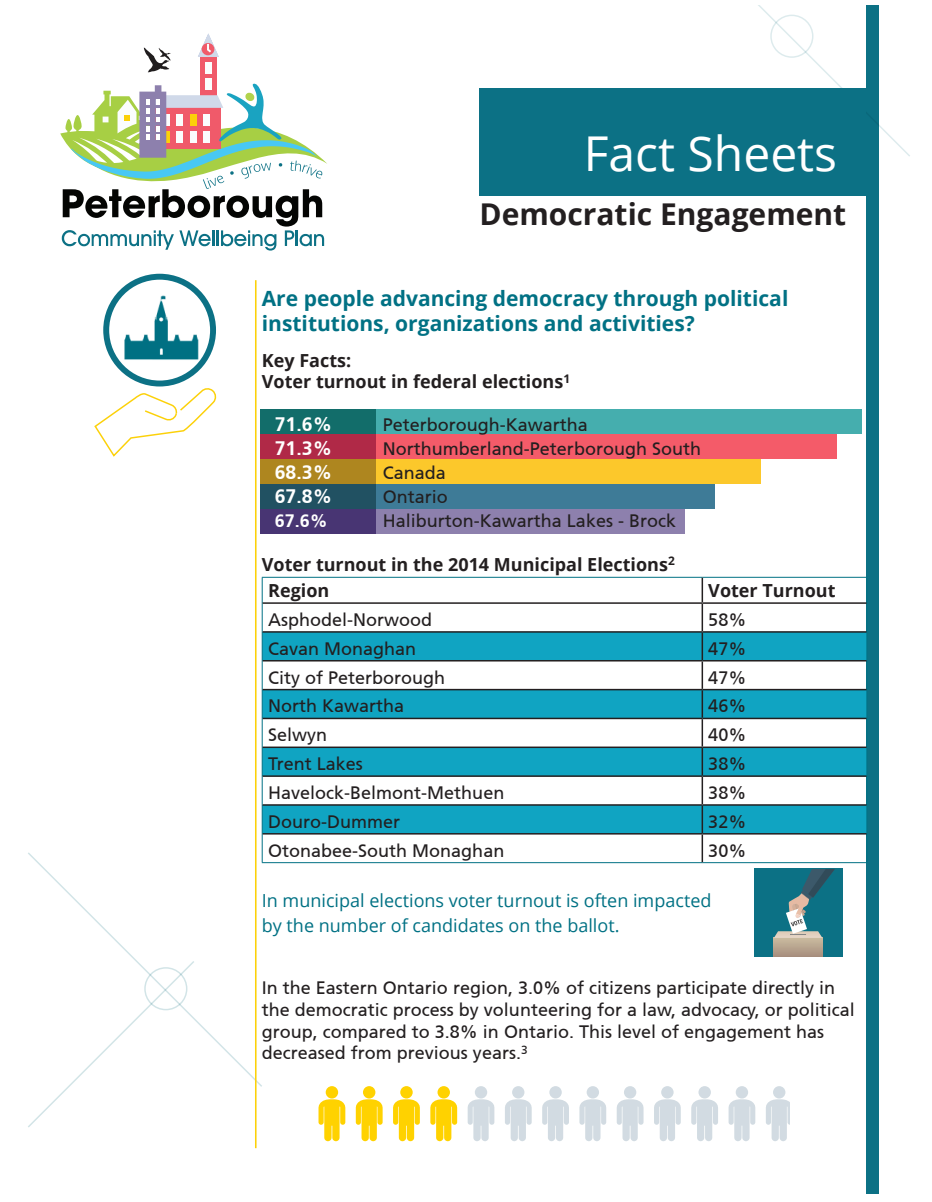
<style>
.page{position:relative;width:932px;height:1202px;background:#fff}
.page>*{position:absolute;margin:0;border:0;box-sizing:border-box;transform-origin:0 0}
.t1{font:48px "Open Sans";color:#fff}
.t2{font:700 30px "Open Sans";color:#231f20}
.t3{font:700 21px/25.2px "Open Sans";color:#017184}
.t4{font:700 19.5px "Articulate";color:#fff}
.t5{font:18px/21.6px "Articulate";color:#231f20}
.t6{font:700 18px/21.6px "Open Sans";color:#231f20}
.t7{font:18px/25.2px "Open Sans";color:#017184}
.t8{font:700 18px "Articulate";color:#fff}
</style>
<div class="page">
<svg style="left:28px;top:1086px;width:42px;height:41px"></svg>
<svg style="left:28px;top:852px;width:234px;height:234px"></svg>
<svg style="left:758px;top:5px;width:152px;height:152px"></svg>
<div style="left:865px;top:5px;width:13px;height:1188px;background:#0c7185"></div>
<div style="left:144px;top:967px;width:43px;height:43px;border:1px solid #8ebcc3;border-radius:50%"></div>
<div style="left:770px;top:15px;width:43px;height:43px;border:1px solid #8ebcc3;border-radius:50%"></div>
<svg style="left:94px;top:386px;width:122px;height:71px"></svg>
<img style="left:107px;top:277px;width:106px;height:106px">
<div style="left:103px;top:274px;width:113px;height:112px;border:6px solid #0c7185;border-radius:50%"></div>
<div style="left:479px;top:88px;width:386px;height:108px;background:#0c7185"></div>
<div style="left:200px;top:55px;width:17px;height:42px;background:#f05a6a"></div>
<div style="left:205px;top:63px;width:6px;height:11px;background:#fbfdfd"></div>
<div style="left:205px;top:78px;width:6px;height:12px;background:#fbfdfd"></div>
<svg style="left:198px;top:33px;width:21px;height:24px"></svg>
<svg style="left:60px;top:83px;width:267px;height:167px"></svg>
<svg style="left:144px;top:47px;width:27px;height:25px"></svg>
<hr style="left:255px;top:280px;width:1px;height:868px;background:#fcd109">
<div style="left:375px;top:434px;width:462px;height:25px;background:#f45b69"></div>
<div style="left:375px;top:459px;width:385px;height:25px;background:#fcc82b"></div>
<div style="left:375px;top:484px;width:340px;height:25px;background:#3e7b97"></div>
<div style="left:375px;top:509px;width:309px;height:25px;background:#8d80ad"></div>
<div style="left:375px;top:409px;width:487px;height:25px;background:#45aeae"></div>
<div style="left:260px;top:409px;width:115px;height:25px;background:#126d6a"></div>
<div style="left:260px;top:434px;width:115px;height:25px;background:#b02947"></div>
<div style="left:260px;top:459px;width:115px;height:25px;background:#ae861f"></div>
<div style="left:260px;top:484px;width:115px;height:25px;background:#215162"></div>
<div style="left:260px;top:509px;width:115px;height:25px;background:#483573"></div>
<div style="left:754px;top:869px;width:88px;height:88px;background:#0c7185"></div>
<div style="left:774px;top:937px;width:48px;height:20px;background:linear-gradient(to bottom,#ccbda1,#a8907f)"></div>
<svg style="left:774px;top:869px;width:60px;height:69px"></svg>
<svg style="left:263px;top:632px;width:603px;height:201px;fill:#10a4c2"></svg>
<hr style="left:262px;top:577px;width:440px;height:1px;background:#017184">
<hr style="left:702px;top:577px;width:165px;height:1px;background:#017184">
<svg style="left:262px;top:577px;width:1px;height:285px"></svg>
<svg style="left:866px;top:602px;width:1px;height:233px"></svg>
<hr style="left:262px;top:862px;width:440px;height:1px;background:#017184">
<hr style="left:702px;top:862px;width:165px;height:1px;background:#017184">
<hr style="left:701px;top:577px;width:2px;height:25px;background:#231f20">
<hr style="left:262px;top:602px;width:440px;height:2px;background:#231f20">
<hr style="left:702px;top:602px;width:164px;height:2px;background:#231f20">
<hr style="left:701px;top:604px;width:2px;height:27px;background:#231f20">
<hr style="left:262px;top:631px;width:440px;height:1px;background:#231f20">
<hr style="left:702px;top:631px;width:164px;height:1px;background:#231f20">
<hr style="left:701px;top:632px;width:2px;height:28px;background:#231f20">
<hr style="left:262px;top:660px;width:440px;height:1px;background:#231f20">
<hr style="left:702px;top:660px;width:164px;height:1px;background:#231f20">
<hr style="left:701px;top:661px;width:2px;height:28px;background:#231f20">
<hr style="left:262px;top:689px;width:440px;height:1px;background:#231f20">
<hr style="left:702px;top:689px;width:164px;height:1px;background:#231f20">
<hr style="left:701px;top:690px;width:2px;height:27px;background:#231f20">
<hr style="left:262px;top:717px;width:440px;height:2px;background:#231f20">
<hr style="left:702px;top:717px;width:164px;height:2px;background:#231f20">
<hr style="left:701px;top:719px;width:2px;height:27px;background:#231f20">
<hr style="left:262px;top:746px;width:440px;height:2px;background:#231f20">
<hr style="left:702px;top:746px;width:164px;height:2px;background:#231f20">
<hr style="left:701px;top:748px;width:2px;height:27px;background:#231f20">
<hr style="left:262px;top:775px;width:440px;height:2px;background:#231f20">
<hr style="left:702px;top:775px;width:164px;height:2px;background:#231f20">
<hr style="left:701px;top:777px;width:2px;height:27px;background:#231f20">
<hr style="left:262px;top:804px;width:440px;height:1px;background:#231f20">
<hr style="left:702px;top:804px;width:164px;height:1px;background:#231f20">
<hr style="left:701px;top:805px;width:2px;height:28px;background:#231f20">
<hr style="left:262px;top:833px;width:440px;height:1px;background:#231f20">
<hr style="left:702px;top:833px;width:164px;height:1px;background:#231f20">
<hr style="left:701px;top:834px;width:2px;height:28px;background:#231f20">
<svg style="left:318px;top:1099px;width:27px;height:42px"></svg>
<div style="left:363px;top:1086px;width:12px;height:12px;background:#ffd200;border-radius:50%"></div>
<svg style="left:355px;top:1099px;width:28px;height:42px"></svg>
<div style="left:400px;top:1086px;width:12px;height:12px;background:#ffd200;border-radius:50%"></div>
<svg style="left:393px;top:1099px;width:27px;height:42px"></svg>
<div style="left:437px;top:1086px;width:13px;height:12px;background:#ffd200;border-radius:50%"></div>
<svg style="left:430px;top:1099px;width:27px;height:42px"></svg>
<div style="left:475px;top:1086px;width:12px;height:12px;background:#d2dbe2;border-radius:50%"></div>
<svg style="left:467px;top:1099px;width:27px;height:42px"></svg>
<div style="left:512px;top:1086px;width:12px;height:12px;background:#d2dbe2;border-radius:50%"></div>
<svg style="left:505px;top:1099px;width:26px;height:42px"></svg>
<div style="left:549px;top:1086px;width:12px;height:12px;background:#d2dbe2;border-radius:50%"></div>
<svg style="left:542px;top:1099px;width:27px;height:42px"></svg>
<svg style="left:586px;top:1086px;width:13px;height:12px"></svg>
<svg style="left:579px;top:1099px;width:27px;height:42px"></svg>
<div style="left:624px;top:1086px;width:12px;height:12px;background:#d2dbe2;border-radius:50%"></div>
<svg style="left:616px;top:1099px;width:27px;height:42px"></svg>
<div style="left:661px;top:1086px;width:12px;height:12px;background:#d2dbe2;border-radius:50%"></div>
<svg style="left:654px;top:1099px;width:26px;height:42px"></svg>
<div style="left:698px;top:1086px;width:13px;height:12px;background:#d2dbe2;border-radius:50%"></div>
<svg style="left:691px;top:1099px;width:27px;height:42px"></svg>
<div style="left:735px;top:1086px;width:13px;height:12px;background:#d2dbe2;border-radius:50%"></div>
<svg style="left:728px;top:1099px;width:27px;height:42px"></svg>
<div style="left:773px;top:1086px;width:12px;height:12px;background:#d2dbe2;border-radius:50%"></div>
<svg style="left:766px;top:1099px;width:23px;height:42px"></svg>
<div style="left:326px;top:1086px;width:12px;height:12px;background:#ffd200;border-radius:50%"></div>
<h1 class="t1" style="left:583px;top:121px;width:255px">Fact Sheets</h1>
<h2 class="t2" style="left:479px;top:193px;width:368px">Democratic Engagement</h2>
<h4 class="t3" style="left:262px;top:285px;width:528px">Are people advancing democracy through political institutions, organizations and activities?</h4>
<h4 class="t6" style="left:262px;top:349px;width:310px">Key Facts:<br>Voter turnout in federal elections<sup>1</sup></h4>
<p class="t4" style="left:275px;top:413px;width:59px">71.6%</p>
<p class="t5" style="left:383px;top:414px;width:207px">Peterborough-Kawartha</p>
<p class="t4" style="left:275px;top:437px;width:59px">71.3%</p>
<p class="t5" style="left:383px;top:438px;width:320px">Northumberland-Peterborough South</p>
<p class="t4" style="left:275px;top:461px;width:59px">68.3%</p>
<p class="t5" style="left:383px;top:462px;width:65px">Canada</p>
<p class="t4" style="left:275px;top:485px;width:59px">67.8%</p>
<p class="t5" style="left:383px;top:486px;width:67px">Ontario</p>
<p class="t8" style="left:275px;top:510px;width:55px">67.6%</p>
<p class="t5" style="left:383px;top:510px;width:295px">Haliburton-Kawartha Lakes - Brock</p>
<h4 class="t6" style="left:262px;top:553px;width:414px">Voter turnout in the 2014 Municipal Elections<sup>2</sup></h4>
<h4 class="t6" style="left:268px;top:579px;width:63px">Region</h4>
<h4 class="t6" style="left:708px;top:579px;width:129px">Voter Turnout</h4>
<p class="t5" style="left:268px;top:608px;width:165px">Asphodel-Norwood</p>
<p class="t5" style="left:708px;top:608px;width:40px">58%</p>
<p class="t5" style="left:268px;top:637px;width:150px">Cavan Monaghan</p>
<p class="t5" style="left:708px;top:637px;width:40px">47%</p>
<p class="t5" style="left:268px;top:666px;width:179px">City of Peterborough</p>
<p class="t5" style="left:708px;top:666px;width:40px">47%</p>
<p class="t5" style="left:268px;top:695px;width:138px">North Kawartha</p>
<p class="t5" style="left:708px;top:695px;width:40px">46%</p>
<p class="t5" style="left:268px;top:724px;width:61px">Selwyn</p>
<p class="t5" style="left:708px;top:724px;width:40px">40%</p>
<p class="t5" style="left:268px;top:753px;width:96px">Trent Lakes</p>
<p class="t5" style="left:708px;top:753px;width:40px">38%</p>
<p class="t5" style="left:268px;top:781px;width:238px">Havelock-Belmont-Methuen</p>
<p class="t5" style="left:708px;top:781px;width:40px">38%</p>
<p class="t5" style="left:268px;top:810px;width:133px">Douro-Dummer</p>
<p class="t5" style="left:708px;top:810px;width:40px">32%</p>
<p class="t5" style="left:268px;top:839px;width:238px">Otonabee-South Monaghan</p>
<p class="t5" style="left:708px;top:839px;width:40px">30%</p>
<p class="t7" style="left:262px;top:887px;width:451px">In municipal elections voter turnout is often impacted by the number of candidates on the ballot.</p>
<p class="t5" style="left:262px;top:977px;width:594px">In the Eastern Ontario region, 3.0% of citizens participate directly in the democratic process by volunteering for a law, advocacy, or political group, compared to 3.8% in Ontario. This level of engagement has decreased from previous years.<sup>3</sup></p>
</div>
